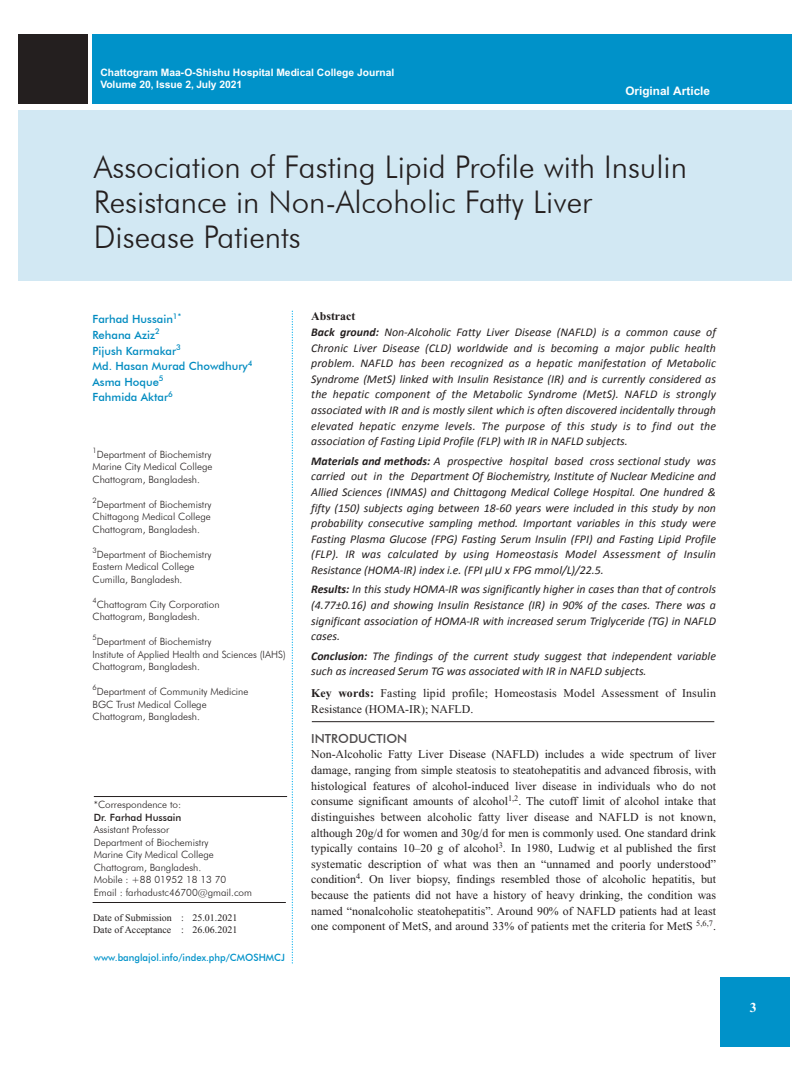
<style>
.page{position:relative;width:810px;height:1080px;background:#fff}
.page>*{position:absolute;margin:0;border:0;box-sizing:border-box;transform-origin:0 0}
.t1{font:300 31.25px/35px "Futura BT";color:#241f1f}
.t2{font:700 13.75px "Times New Roman";color:#fff}
.t3{font:500 12.5px "Futura BT";color:#4f4c4d}
.t4{font:italic 11.88px/15.6px "Calibri";color:#241f1f;text-align:justify}
.t5{font:11.88px/15.6px "Times New Roman";letter-spacing:.005em;color:#241f1f}
.t6{font:700 11.88px "Times New Roman";color:#241f1f}
.t7{font:700 11.75px "Helvetica";color:#fff}
.t8{font:500 11.25px/15.6px "Futura BT";color:#008bc0}
.t9{font:700 10.25px/12.1px "Helvetica";color:#fff}
.t10{font:300 10px/12.5px "Futura BT";color:#241f1f}
.t11{font:10px/12.5px "Times New Roman";color:#241f1f}
.t12{font:500 10px "Futura BT";color:#0092c9;scale:.96 1}
.t13{font:500 10px "Futura BT";color:#241f1f}
.t14{font:300 7.5px "Futura BT";color:#241f1f}
.s1{font-weight:700}
</style>
<div class="page">
<div style="left:93px;top:35px;width:699px;height:69px;background:#0092c9"></div>
<div style="left:18px;top:111px;width:774px;height:170px;background:#d2e8f3"></div>
<div style="left:18px;top:35px;width:69px;height:69px;background:#241f1f"></div>
<div style="left:721px;top:978px;width:69px;height:69px;background:#0092c9"></div>
<svg style="left:292px;top:311px;width:1px;height:652px"></svg>
<hr style="left:94px;top:796px;width:193px;height:1px;background:#241f1f">
<hr style="left:93px;top:902px;width:193px;height:1px;background:#241f1f">
<hr style="left:312px;top:721px;width:402px;height:1px;background:#241f1f">
<p class="t9" style="left:100px;top:66px;width:295px">Chattogram Maa-O-Shishu Hospital Medical College Journal<br>Volume 20, Issue 2, July 2021</p>
<p class="t7" style="left:625px;top:84px;width:86px">Original Article</p>
<h1 class="t1" style="left:94px;top:149px;width:595px">Association of Fasting Lipid Profile with Insulin<br>Resistance in Non-Alcoholic Fatty Liver<br>Disease Patients</h1>
<p class="t8" style="left:93px;top:311px;width:162px">Farhad Hussain<sup>1*<br></sup>Rehana Aziz<sup>2<br></sup>Pijush Karmakar<sup>3<br></sup>Md. Hasan Murad Chowdhury<sup>4<br></sup>Asma Hoque<sup>5<br></sup>Fahmida Aktar<sup>6</sup></p>
<p class="t14" style="left:93px;top:445px;width:6px">1</p>
<p class="t10" style="left:93px;top:448px;width:121px;text-align:justify;text-indent:4px">Department of Biochemistry Marine City Medical College Chattogram, Bangladesh.</p>
<p class="t14" style="left:93px;top:495px;width:6px">2</p>
<p class="t10" style="left:93px;top:498px;width:121px;text-align:justify;text-indent:4px">Department of Biochemistry Chittagong Medical College Chattogram, Bangladesh.</p>
<p class="t14" style="left:93px;top:545px;width:6px">3</p>
<p class="t10" style="left:93px;top:548px;width:121px;text-indent:4px">Department of Biochemistry<br>Eastern Medical College<br>Cumilla, Bangladesh.</p>
<p class="t14" style="left:93px;top:595px;width:6px">4</p>
<p class="t10" style="left:93px;top:598px;width:129px;text-indent:4px">Chattogram City Corporation<br>Chattogram, Bangladesh.</p>
<p class="t14" style="left:93px;top:633px;width:6px">5</p>
<p class="t10" style="left:93px;top:635px;width:195px;text-indent:4px">Department of Biochemistry<br>Institute of Applied Health and Sciences (IAHS)<br>Chattogram, Bangladesh.</p>
<p class="t14" style="left:93px;top:683px;width:6px">6</p>
<p class="t10" style="left:93px;top:685px;width:157px;text-indent:4px">Department of Community Medicine<br>BGC Trust Medical College<br>Chattogram, Bangladesh.</p>
<p class="t10" style="left:94px;top:798px;width:89px">*Correspondence to:</p>
<p class="t13" style="left:94px;top:811px;width:89px">Dr. Farhad Hussain</p>
<p class="t10" style="left:94px;top:823px;width:160px">Assistant Professor<br>Department of Biochemistry<br>Marine City Medical College<br>Chattogram, Bangladesh.<br>Mobile : +88 01952 18 13 70<br>Email : farhadustc46700@gmail.com</p>
<p class="t11" style="left:93px;top:911px;width:146px">Date of Submission : 25.01.2021<br>Date of Acceptance : 26.06.2021</p>
<p class="t12" style="left:94px;top:952px;width:200px">www.banglajol.info/index.php/CMOSHMCJ</p>
<p class="t6" style="left:311px;top:310px;width:46px">Abstract</p>
<p class="t4" style="left:311px;top:324px;width:406px"><span class="s1">Back ground:</span> Non-Alcoholic Fatty Liver Disease (NAFLD) is a common cause of Chronic Liver Disease (CLD) worldwide and is becoming a major public health problem. NAFLD has been recognized as a hepatic manifestation of Metabolic Syndrome (MetS) linked with Insulin Resistance (IR) and is currently considered as the hepatic component of the Metabolic Syndrome (MetS). NAFLD is strongly associated with IR and is mostly silent which is often discovered incidentally through elevated hepatic enzyme levels. The purpose of this study is to find out the association of Fasting Lipid Profile (FLP) with IR in NAFLD subjects.</p>
<p class="t4" style="left:311px;top:452px;width:406px"><span class="s1">Materials and methods:</span> A prospective hospital based cross sectional study was carried out in the Department Of Biochemistry, Institute of Nuclear Medicine and Allied Sciences (INMAS) and Chittagong Medical College Hospital. One hundred &amp; fifty (150) subjects aging between 18-60 years were included in this study by non probability consecutive sampling method. Important variables in this study were Fasting Plasma Glucose (FPG) Fasting Serum Insulin (FPI) and Fasting Lipid Profile (FLP). IR was calculated by using Homeostasis Model Assessment of Insulin Resistance (HOMA-IR) index i.e. (FPI µIU x FPG mmol/L)/22.5.</p>
<p class="t4" style="left:311px;top:581px;width:406px"><span class="s1">Results:</span> In this study HOMA-IR was significantly higher in cases than that of controls (4.77±0.16) and showing Insulin Resistance (IR) in 90% of the cases. There was a significant association of HOMA-IR with increased serum Triglyceride (TG) in NAFLD cases.</p>
<p class="t4" style="left:311px;top:647px;width:406px"><span class="s1">Conclusion:</span> The findings of the current study suggest that independent variable such as increased Serum TG was associated with IR in NAFLD subjects.</p>
<p class="t5" style="left:311px;top:686px;width:406px"><span class="s1">Key words:</span> Fasting lipid profile; Homeostasis Model Assessment of Insulin<br>Resistance (HOMA-IR); NAFLD.</p>
<p class="t3" style="left:311px;top:731px;width:98px">INTRODUCTION</p>
<p class="t5" style="left:311px;top:747px;width:406px;text-align:justify">Non-Alcoholic Fatty Liver Disease (NAFLD) includes a wide spectrum of liver damage, ranging from simple steatosis to steatohepatitis and advanced fibrosis, with histological features of alcohol-induced liver disease in individuals who do not consume significant amounts of alcohol<sup>1,2</sup>. The cutoff limit of alcohol intake that distinguishes between alcoholic fatty liver disease and NAFLD is not known, although 20g/d for women and 30g/d for men is commonly used. One standard drink typically contains 10–20 g of alcohol<sup>3</sup>. In 1980, Ludwig et al published the first systematic description of what was then an “unnamed and poorly understood” condition<sup>4</sup>. On liver biopsy, findings resembled those of alcoholic hepatitis, but because the patients did not have a history of heavy drinking, the condition was named “nonalcoholic steatohepatitis”. Around 90% of NAFLD patients had at least one component of MetS, and around 33% of patients met the criteria for MetS <sup>5,6,7</sup>.</p>
<p class="t2" style="left:750px;top:1000px;width:8px">3</p>
</div>
